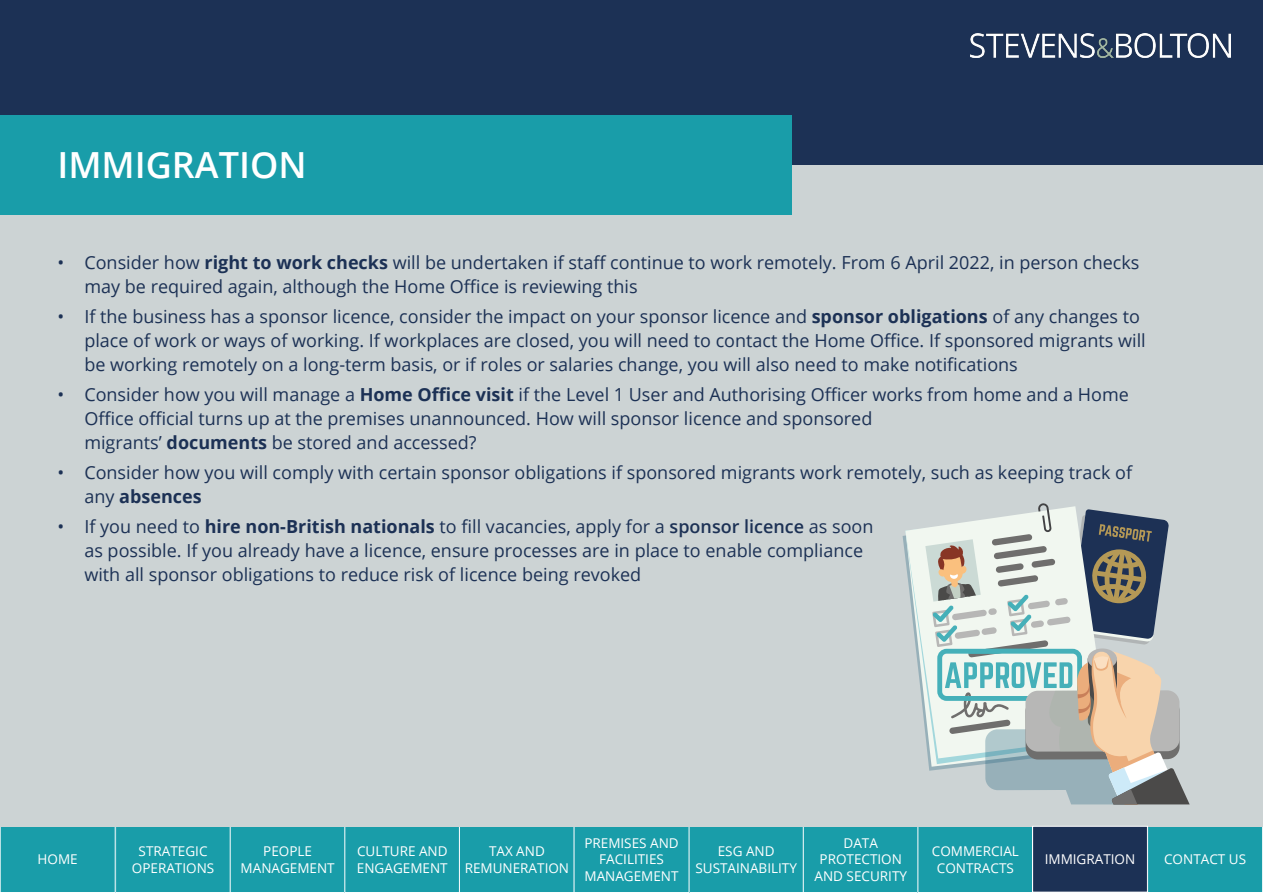
<style>
.page{position:relative;width:1263px;height:893px;background:#fff}
.page>*{position:absolute;margin:0;border:0;box-sizing:border-box;transform-origin:0 0}
.t1{font:600 36px "Open Sans";color:#fff}
.t2{font:18px/24px "Open Sans";color:#1c3155}
.t3{font:13.5px/16.5px "Open Sans";color:#fff;text-align:center}
.s1{font-weight:700}
.s2{font-weight:600}
</style>
<div class="page">
<div style="left:689px;top:826px;width:115px;height:66px;background:#199da9"></div>
<div style="left:688px;top:826px;width:116px;height:67px;border:1px solid #fff"></div>
<div style="left:803px;top:826px;width:115px;height:66px;background:#199da9"></div>
<div style="left:803px;top:826px;width:115px;height:67px;border:1px solid #fff"></div>
<div style="left:918px;top:826px;width:115px;height:66px;background:#199da9"></div>
<div style="left:918px;top:826px;width:115px;height:67px;border:1px solid #fff"></div>
<div style="left:116px;top:826px;width:115px;height:66px;background:#199da9"></div>
<div style="left:115px;top:826px;width:116px;height:67px;border:1px solid #fff"></div>
<div style="left:230px;top:826px;width:115px;height:66px;background:#199da9"></div>
<div style="left:230px;top:826px;width:115px;height:67px;border:1px solid #fff"></div>
<div style="left:345px;top:826px;width:115px;height:66px;background:#199da9"></div>
<div style="left:345px;top:826px;width:115px;height:67px;border:1px solid #fff"></div>
<div style="left:459px;top:826px;width:115px;height:66px;background:#199da9"></div>
<div style="left:459px;top:826px;width:116px;height:67px;border:1px solid #fff"></div>
<div style="left:574px;top:826px;width:115px;height:66px;background:#199da9"></div>
<div style="left:574px;top:826px;width:115px;height:67px;border:1px solid #fff"></div>
<div style="left:1147px;top:826px;width:115px;height:66px;background:#199da9"></div>
<div style="left:1147px;top:826px;width:116px;height:67px;border:1px solid #fff"></div>
<div style="left:0;top:826px;width:115px;height:66px;background:#199da9"></div>
<div style="left:0;top:826px;width:115px;height:67px;border:1px solid #fff"></div>
<div style="left:0;top:165px;width:1262px;height:661px;background:#ccd3d4"></div>
<div style="left:0;top:0;width:1263px;height:165px;background:#1c3155"></div>
<div style="left:0;top:115px;width:792px;height:99px;background:#199da9"></div>
<div style="left:1032px;top:826px;width:115px;height:66px;background:#1c3155"></div>
<div style="left:1032px;top:826px;width:115px;height:66px;border:1px solid #fff"></div>
<svg style="left:905px;top:528px;width:20px;height:201px"></svg>
<svg style="left:925px;top:503px;width:265px;height:301px"></svg>
<img style="left:970px;top:34px;width:260px;height:23px">
<h1 class="t1" style="left:57px;top:141px;width:251px">IMMIGRATION</h1>
<p class="t2" style="left:84px;top:250px;width:1056px;text-indent:-27px">• Consider how <span class="s1">right to work checks</span> will be undertaken if staff continue to work remotely. From 6 April 2022, in person checks may be required again, although the Home Office is reviewing this</p>
<p class="t2" style="left:84px;top:304px;width:1063px;text-indent:-27px">• If the business has a sponsor licence, consider the impact on your sponsor licence and <span class="s1">sponsor obligations</span> of any changes to place of work or ways of working. If workplaces are closed, you will need to contact the Home Office. If sponsored migrants will be working remotely on a long-term basis, or if roles or salaries change, you will also need to make notifications</p>
<p class="t2" style="left:84px;top:382px;width:1046px;text-indent:-27px">• Consider how you will manage a <span class="s1">Home Office visit</span> if the Level 1 User and Authorising Officer works from home and a Home<br>Office official turns up at the premises unannounced. How will sponsor licence and sponsored<br>migrants’ <span class="s1">documents</span> be stored and accessed?</p>
<p class="t2" style="left:84px;top:460px;width:1049px;text-indent:-27px">• Consider how you will comply with certain sponsor obligations if sponsored migrants work remotely, such as keeping track of any <span class="s1">absences</span></p>
<p class="t2" style="left:84px;top:514px;width:791px;text-indent:-27px">• If you need to <span class="s1">hire non-British nationals</span> to fill vacancies, apply for a <span class="s2">sponsor licence</span> as soon as possible. If you already have a licence, ensure processes are in place to enable compliance with all sponsor obligations to reduce risk of licence being revoked</p>
<p class="t3" style="left:132px;top:843px;width:84px">STRATEGIC<br>OPERATIONS</p>
<p class="t3" style="left:241px;top:843px;width:96px">PEOPLE<br>MANAGEMENT</p>
<p class="t3" style="left:357px;top:843px;width:92px;text-align:left">CULTURE AND<br>ENGAGEMENT</p>
<p class="t3" style="left:465px;top:843px;width:106px">TAX AND<br>REMUNERATION</p>
<p class="t3" style="left:584px;top:834px;width:96px">PREMISES AND<br>FACILITIES<br>MANAGEMENT</p>
<p class="t3" style="left:695px;top:843px;width:103px">ESG AND<br>SUSTAINABILITY</p>
<p class="t3" style="left:814px;top:834px;width:94px">DATA<br>PROTECTION<br>AND SECURITY</p>
<p class="t3" style="left:932px;top:843px;width:89px">COMMERCIAL<br>CONTRACTS</p>
<p class="t3" style="left:38px;top:851px;width:42px">HOME</p>
<p class="t3" style="left:1164px;top:851px;width:83px">CONTACT US</p>
<p class="t3" style="left:1045px;top:851px;width:92px">IMMIGRATION</p>
</div>
